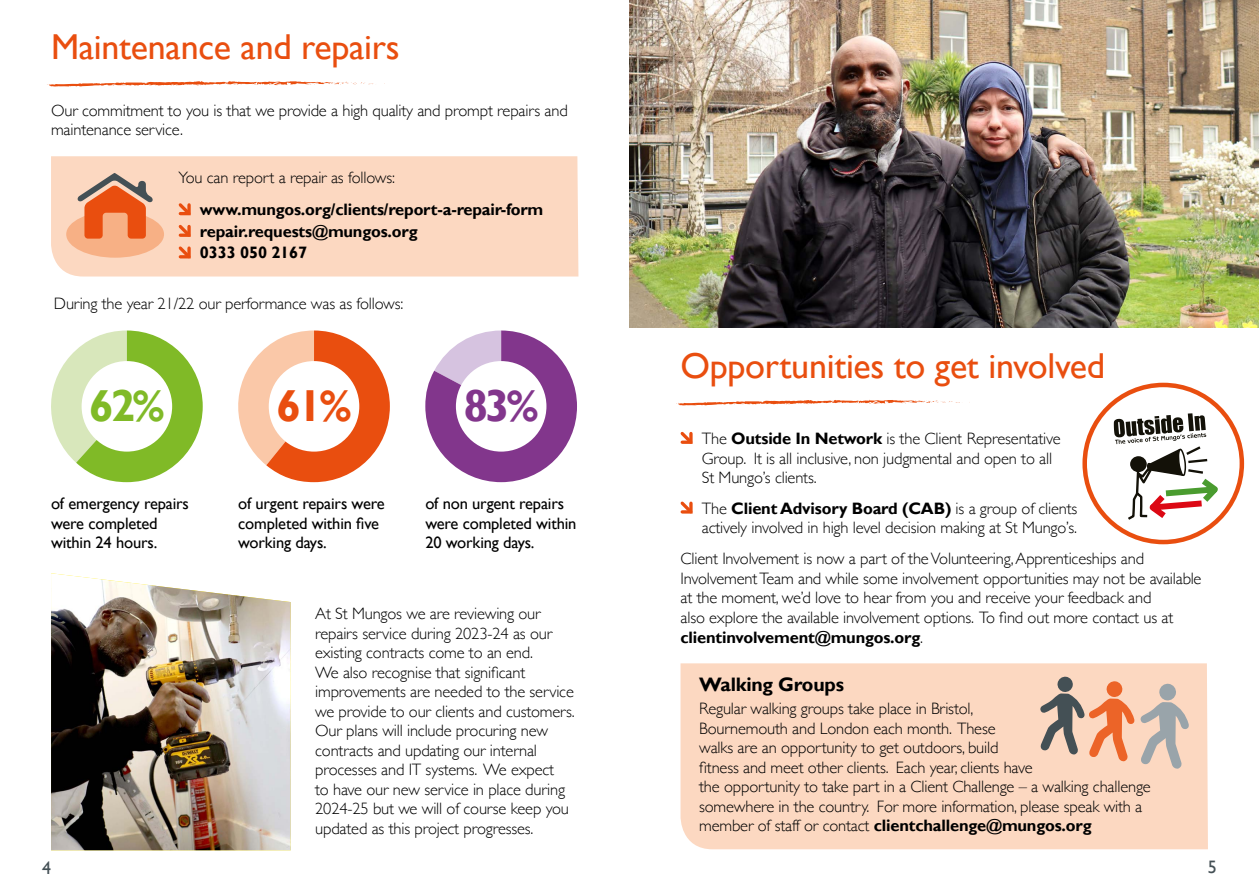
<style>
.page{position:relative;width:1259px;height:893px;background:#fff}
.page>*{position:absolute;margin:0;border:0;box-sizing:border-box;transform-origin:0 0}
.t1{font:700 44.7px "Gill Sans";color:#80ba27}
.t2{font:700 44.7px "Gill Sans";color:#e94e0f}
.t3{font:700 44.7px "Gill Sans";color:#82368c}
.t4{font:36px "Gill Sans";letter-spacing:-.01em;color:#e94e0f}
.t5{font:700 19.5px "Gill Sans";letter-spacing:-.01em;color:#000}
.t6{font:18px "Gill Sans";color:#445055}
.t7{font:300 16.5px/19.5px "Gill Sans";letter-spacing:-.01em;color:#000}
.t8{font:16.5px/19.5px "Gill Sans";letter-spacing:-.01em;color:#000}
.t9{font:700 16.5px/21.6px "Gill Sans";letter-spacing:-.01em;color:#000}
.s1{font-weight:700}
</style>
<div class="page">
<div style="left:51px;top:156px;width:527px;height:121px;background:#fcd8c1"></div>
<svg style="left:176px;top:200px;width:17px;height:61px"></svg>
<svg style="left:47px;top:81px;width:327px;height:6px"></svg>
<svg style="left:680px;top:431px;width:13px;height:13px"></svg>
<svg style="left:680px;top:501px;width:13px;height:13px"></svg>
<svg style="left:676px;top:400px;width:284px;height:6px"></svg>
<div style="left:1082px;top:383px;width:162px;height:161px;border:4px solid #e94e0f;border-radius:50%"></div>
<svg style="left:1113px;top:413px;width:107px;height:110px"></svg>
<div style="left:66px;top:211px;width:98px;height:47px;background:#f7b085;border-radius:50%"></div>
<svg style="left:77px;top:173px;width:76px;height:66px"></svg>
<svg style="left:51px;top:330px;width:152px;height:152px"></svg>
<svg style="left:425px;top:330px;width:152px;height:152px"></svg>
<svg style="left:238px;top:330px;width:152px;height:152px"></svg>
<div style="left:82px;top:361px;width:90px;height:91px;background:#fff;border-radius:50%"></div>
<div style="left:269px;top:361px;width:90px;height:91px;background:#fff;border-radius:50%"></div>
<div style="left:456px;top:361px;width:90px;height:91px;background:#fff;border-radius:50%"></div>
<img style="left:51px;top:573px;width:240px;height:277px">
<img style="left:629px;top:0;width:630px;height:327px">
<div style="left:680px;top:663px;width:528px;height:186px;background:#fcd8c1"></div>
<svg style="left:1140px;top:683px;width:49px;height:86px"></svg>
<svg style="left:1040px;top:676px;width:94px;height:86px"></svg>
<h2 class="t4" style="left:51px;top:26px;width:350px">Maintenance and repairs</h2>
<p class="t7" style="left:51px;top:100px;width:518px;line-height:18.8px">Our commitment to you is that we provide a high quality and prompt repairs and maintenance service.</p>
<p class="t7" style="left:179px;top:167px;width:218px">You can report a repair as follows:</p>
<p class="t9" style="left:200px;top:199px;width:345px">www.mungos.org/clients/report-a-repair-form repair.requests@mungos.org<br>0333 050 2167</p>
<p class="t7" style="left:54px;top:293px;width:351px">During the year 21/22 our performance was as follows:</p>
<h1 class="t1" style="left:89px;top:378px;width:77px">62%</h1>
<h1 class="t2" style="left:276px;top:378px;width:77px">61%</h1>
<h1 class="t3" style="left:463px;top:378px;width:77px">83%</h1>
<p class="t8" style="left:51px;top:494px;width:139px">of emergency repairs were completed within 24 hours.</p>
<p class="t8" style="left:238px;top:494px;width:148px">of urgent repairs were completed within five working days.</p>
<p class="t8" style="left:425px;top:494px;width:153px">of non urgent repairs were completed within<br>20 working days.</p>
<p class="t7" style="left:315px;top:603px;width:261px">At St Mungos we are reviewing our repairs service during 2023-24 as our existing contracts come to an end.<br>We also recognise that significant improvements are needed to the service we provide to our clients and customers.<br>Our plans will include procuring new contracts and updating our internal processes and IT systems. We expect<br>to have our new service in place during 2024-25 but we will of course keep you updated as this project progresses.</p>
<h2 class="t4" style="left:680px;top:345px;width:426px">Opportunities to get involved</h2>
<p class="t7" style="left:702px;top:428px;width:360px">The <span class="s1">Outside In Network</span> is the Client Representative<br>Group. It is all inclusive, non judgmental and open to all<br>St Mungo’s clients.</p>
<p class="t7" style="left:702px;top:497px;width:377px">The <span class="s1">Client Advisory Board (CAB)</span> is a group of clients actively involved in high level decision making at St Mungo’s.</p>
<p class="t7" style="left:680px;top:548px;width:522px">Client Involvement is now a part of the Volunteering, Apprenticeships and Involvement Team and while some involvement opportunities may not be available at the moment, we’d love to hear from you and receive your feedback and<br>also explore the available involvement options. To find out more contact us at <span class="s1">clientinvolvement@mungos.org</span>.</p>
<p class="t5" style="left:699px;top:672px;width:146px">Walking Groups</p>
<p class="t7" style="left:699px;top:698px;width:453px">Regular walking groups take place in Bristol,<br>Bournemouth and London each month. These<br>walks are an opportunity to get outdoors, build<br>fitness and meet other clients. Each year, clients have<br>the opportunity to take part in a Client Challenge – a walking challenge somewhere in the country. For more information, please speak with a member of staff or contact <span class="s1">clientchallenge@mungos.org</span></p>
<p class="t6" style="left:42px;top:858px;width:10px">4</p>
<p class="t6" style="left:1208px;top:856px;width:10px">5</p>
</div>
